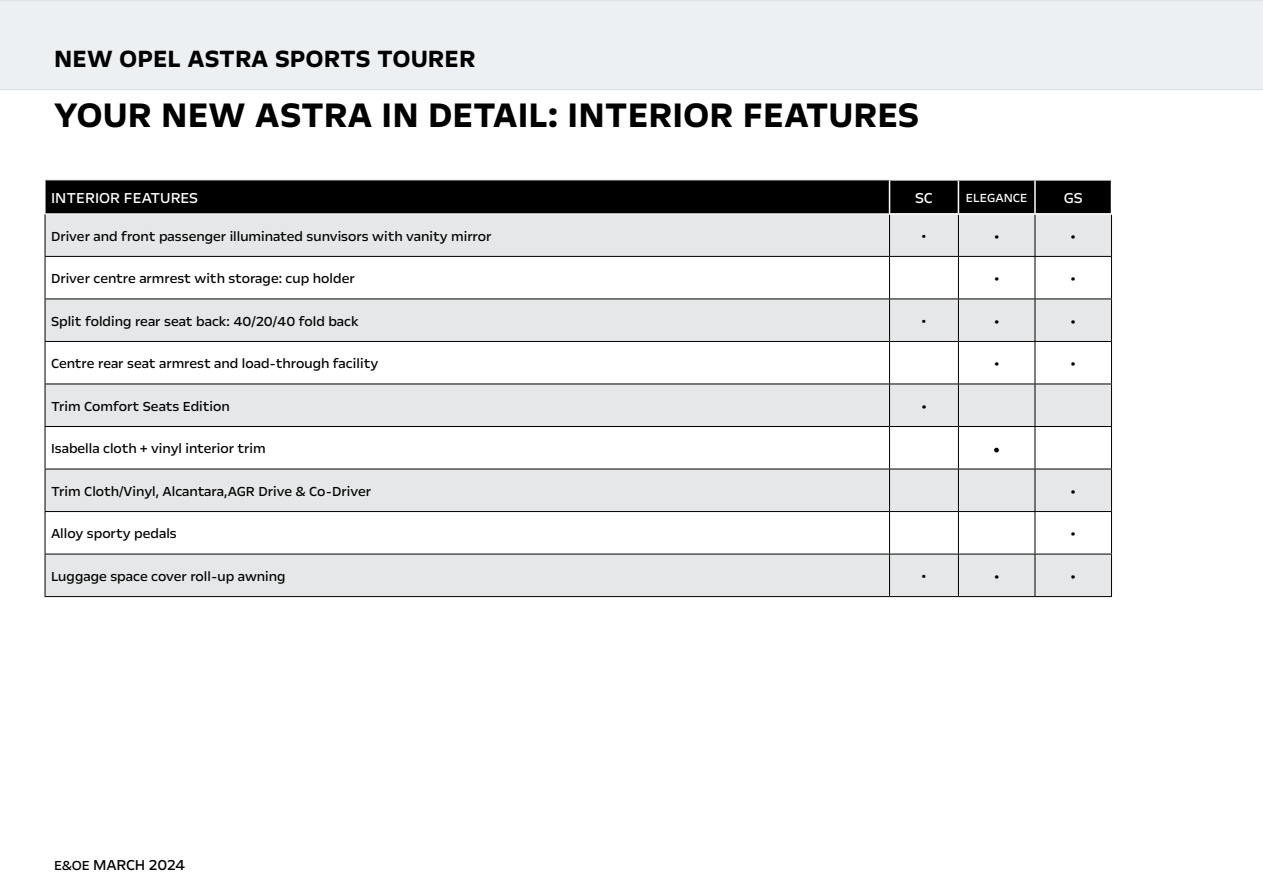
<style>
.page{position:relative;width:1263px;height:893px;background:#fff}
.page>*{position:absolute;margin:0;border:0;box-sizing:border-box;transform-origin:0 0}
.t1{font:700 39px "Opel Next";color:#000}
.t2{font:700 27px "Opel Next";color:#000}
.t3{font:18px "Opel Next";color:#000}
.t4{font:18px "Minion Pro";color:#000}
.t5{font:16.5px "Opel Next";color:#fff}
.t6{font:16.5px "Opel Next";color:#000}
.t7{font:15px "Opel Next";color:#000}
.t8{font:13.5px "Opel Next";color:#fff}
.s1{font-size:15px}
</style>
<div class="page">
<div style="left:0;top:0;width:1263px;height:90px;background:#edf0f2"></div>
<svg style="left:0;top:1px;width:1px;height:90px"></svg>
<div style="left:46px;top:180px;width:1065px;height:33px;background:#000"></div>
<svg style="left:46px;top:214px;width:1065px;height:382px;fill:#e6e7e8"></svg>
<hr style="left:1034px;top:181px;width:2px;height:32px;background:#fff">
<hr style="left:45px;top:214px;width:1px;height:42px;background:#000">
<hr style="left:889px;top:215px;width:1px;height:41px;background:#000">
<hr style="left:958px;top:215px;width:1px;height:41px;background:#000">
<hr style="left:1034px;top:215px;width:1px;height:41px;background:#000">
<hr style="left:1111px;top:215px;width:1px;height:41px;background:#000">
<hr style="left:45px;top:256px;width:844px;height:1px;background:#000">
<hr style="left:45px;top:257px;width:1px;height:42px;background:#000">
<hr style="left:889px;top:256px;width:69px;height:1px;background:#000">
<hr style="left:889px;top:257px;width:1px;height:42px;background:#000">
<hr style="left:958px;top:256px;width:77px;height:1px;background:#000">
<hr style="left:958px;top:257px;width:1px;height:42px;background:#000">
<hr style="left:1035px;top:256px;width:77px;height:1px;background:#000">
<hr style="left:1034px;top:257px;width:1px;height:42px;background:#000">
<hr style="left:1111px;top:257px;width:1px;height:42px;background:#000">
<hr style="left:45px;top:299px;width:844px;height:1px;background:#000">
<hr style="left:45px;top:299px;width:1px;height:42px;background:#000">
<hr style="left:889px;top:299px;width:69px;height:1px;background:#000">
<hr style="left:889px;top:299px;width:1px;height:42px;background:#000">
<hr style="left:958px;top:299px;width:77px;height:1px;background:#000">
<hr style="left:958px;top:299px;width:1px;height:42px;background:#000">
<hr style="left:1035px;top:299px;width:77px;height:1px;background:#000">
<hr style="left:1034px;top:299px;width:1px;height:42px;background:#000">
<hr style="left:1111px;top:299px;width:1px;height:42px;background:#000">
<hr style="left:45px;top:341px;width:844px;height:1px;background:#000">
<hr style="left:45px;top:342px;width:1px;height:42px;background:#000">
<hr style="left:889px;top:341px;width:69px;height:1px;background:#000">
<hr style="left:889px;top:342px;width:1px;height:42px;background:#000">
<hr style="left:958px;top:341px;width:77px;height:1px;background:#000">
<hr style="left:958px;top:342px;width:1px;height:42px;background:#000">
<hr style="left:1035px;top:341px;width:77px;height:1px;background:#000">
<hr style="left:1034px;top:342px;width:1px;height:42px;background:#000">
<hr style="left:1111px;top:342px;width:1px;height:42px;background:#000">
<hr style="left:45px;top:384px;width:844px;height:1px;background:#000">
<hr style="left:45px;top:384px;width:1px;height:42px;background:#000">
<hr style="left:889px;top:384px;width:69px;height:1px;background:#000">
<hr style="left:889px;top:384px;width:1px;height:42px;background:#000">
<hr style="left:958px;top:384px;width:77px;height:1px;background:#000">
<hr style="left:958px;top:384px;width:1px;height:42px;background:#000">
<hr style="left:1035px;top:384px;width:77px;height:1px;background:#000">
<hr style="left:1034px;top:384px;width:1px;height:42px;background:#000">
<hr style="left:1111px;top:384px;width:1px;height:42px;background:#000">
<hr style="left:45px;top:426px;width:844px;height:1px;background:#000">
<hr style="left:45px;top:427px;width:1px;height:42px;background:#000">
<hr style="left:889px;top:426px;width:69px;height:1px;background:#000">
<hr style="left:889px;top:427px;width:1px;height:42px;background:#000">
<hr style="left:958px;top:426px;width:77px;height:1px;background:#000">
<hr style="left:958px;top:427px;width:1px;height:42px;background:#000">
<hr style="left:1035px;top:426px;width:77px;height:1px;background:#000">
<hr style="left:1034px;top:427px;width:1px;height:42px;background:#000">
<hr style="left:1111px;top:427px;width:1px;height:42px;background:#000">
<hr style="left:45px;top:469px;width:844px;height:1px;background:#000">
<hr style="left:45px;top:469px;width:1px;height:42px;background:#000">
<hr style="left:889px;top:469px;width:69px;height:1px;background:#000">
<hr style="left:889px;top:469px;width:1px;height:42px;background:#000">
<hr style="left:958px;top:469px;width:77px;height:1px;background:#000">
<hr style="left:958px;top:469px;width:1px;height:42px;background:#000">
<hr style="left:1035px;top:469px;width:77px;height:1px;background:#000">
<hr style="left:1034px;top:469px;width:1px;height:42px;background:#000">
<hr style="left:1111px;top:469px;width:1px;height:42px;background:#000">
<hr style="left:45px;top:511px;width:844px;height:1px;background:#000">
<hr style="left:45px;top:512px;width:1px;height:42px;background:#000">
<hr style="left:889px;top:511px;width:69px;height:1px;background:#000">
<hr style="left:889px;top:512px;width:1px;height:42px;background:#000">
<hr style="left:958px;top:511px;width:77px;height:1px;background:#000">
<hr style="left:958px;top:512px;width:1px;height:42px;background:#000">
<hr style="left:1035px;top:511px;width:77px;height:1px;background:#000">
<hr style="left:1034px;top:512px;width:1px;height:42px;background:#000">
<hr style="left:1111px;top:512px;width:1px;height:42px;background:#000">
<hr style="left:45px;top:554px;width:844px;height:1px;background:#000">
<hr style="left:45px;top:554px;width:1px;height:42px;background:#000">
<hr style="left:889px;top:554px;width:69px;height:1px;background:#000">
<hr style="left:889px;top:554px;width:1px;height:42px;background:#000">
<hr style="left:958px;top:554px;width:77px;height:1px;background:#000">
<hr style="left:958px;top:554px;width:1px;height:42px;background:#000">
<hr style="left:1035px;top:554px;width:77px;height:1px;background:#000">
<hr style="left:1034px;top:554px;width:1px;height:42px;background:#000">
<hr style="left:1111px;top:554px;width:1px;height:42px;background:#000">
<hr style="left:45px;top:596px;width:844px;height:1px;background:#000">
<hr style="left:889px;top:596px;width:69px;height:1px;background:#000">
<hr style="left:958px;top:596px;width:77px;height:1px;background:#000">
<hr style="left:1035px;top:596px;width:77px;height:1px;background:#000">
<hr style="left:889px;top:179px;width:69px;height:2px;background:#fff">
<hr style="left:889px;top:181px;width:1px;height:32px;background:#fff">
<hr style="left:958px;top:179px;width:77px;height:2px;background:#fff">
<hr style="left:958px;top:181px;width:1px;height:32px;background:#fff">
<hr style="left:1035px;top:179px;width:77px;height:2px;background:#fff">
<hr style="left:889px;top:213px;width:69px;height:2px;background:#fff">
<hr style="left:958px;top:213px;width:77px;height:2px;background:#fff">
<hr style="left:1035px;top:213px;width:77px;height:2px;background:#fff">
<h2 class="t2" style="left:54px;top:42px;width:423px">NEW OPEL ASTRA SPORTS TOURER</h2>
<h1 class="t1" style="left:54px;top:91px;width:867px">YOUR NEW ASTRA IN DETAIL: INTERIOR FEATURES</h1>
<p class="t5" style="left:51px;top:188px;width:149px">INTERIOR FEATURES</p>
<p class="t5" style="left:915px;top:188px;width:19px">SC</p>
<p class="t8" style="left:966px;top:189px;width:63px">ELEGANCE</p>
<p class="t5" style="left:1064px;top:188px;width:21px">GS</p>
<p class="t7" style="left:51px;top:227px;width:442px">Driver and front passenger illuminated sunvisors with vanity mirror</p>
<p class="t6" style="left:921px;top:226px;width:8px">•</p>
<p class="t3" style="left:993px;top:225px;width:8px">•</p>
<p class="t3" style="left:1070px;top:225px;width:8px">•</p>
<p class="t7" style="left:51px;top:269px;width:305px">Driver centre armrest with storage: cup holder</p>
<p class="t3" style="left:993px;top:268px;width:8px">•</p>
<p class="t3" style="left:1070px;top:268px;width:8px">•</p>
<p class="t7" style="left:51px;top:312px;width:309px">Split folding rear seat back: 40/20/40 fold back</p>
<p class="t6" style="left:921px;top:311px;width:8px">•</p>
<p class="t3" style="left:993px;top:310px;width:8px">•</p>
<p class="t3" style="left:1070px;top:310px;width:8px">•</p>
<p class="t7" style="left:51px;top:354px;width:329px">Centre rear seat armrest and load-through facility</p>
<p class="t3" style="left:993px;top:353px;width:8px">•</p>
<p class="t3" style="left:1070px;top:353px;width:8px">•</p>
<p class="t7" style="left:51px;top:397px;width:180px">Trim Comfort Seats Edition</p>
<p class="t3" style="left:921px;top:395px;width:8px">•</p>
<p class="t7" style="left:51px;top:439px;width:216px">Isabella cloth + vinyl interior trim</p>
<p class="t4" style="left:993px;top:436px;width:9px">•</p>
<p class="t7" style="left:51px;top:482px;width:322px">Trim Cloth/Vinyl, Alcantara,AGR Drive &amp; Co-Driver</p>
<p class="t3" style="left:1070px;top:480px;width:8px">•</p>
<p class="t7" style="left:51px;top:524px;width:127px">Alloy sporty pedals</p>
<p class="t3" style="left:1070px;top:523px;width:8px">•</p>
<p class="t7" style="left:51px;top:567px;width:236px">Luggage space cover roll-up awning</p>
<p class="t6" style="left:921px;top:566px;width:8px">•</p>
<p class="t3" style="left:993px;top:565px;width:8px">•</p>
<p class="t3" style="left:1070px;top:565px;width:8px">•</p>
<p class="t6" style="left:54px;top:855px;width:133px"><span class="s1">E&amp;OE</span> MARCH 2024</p>
</div>
